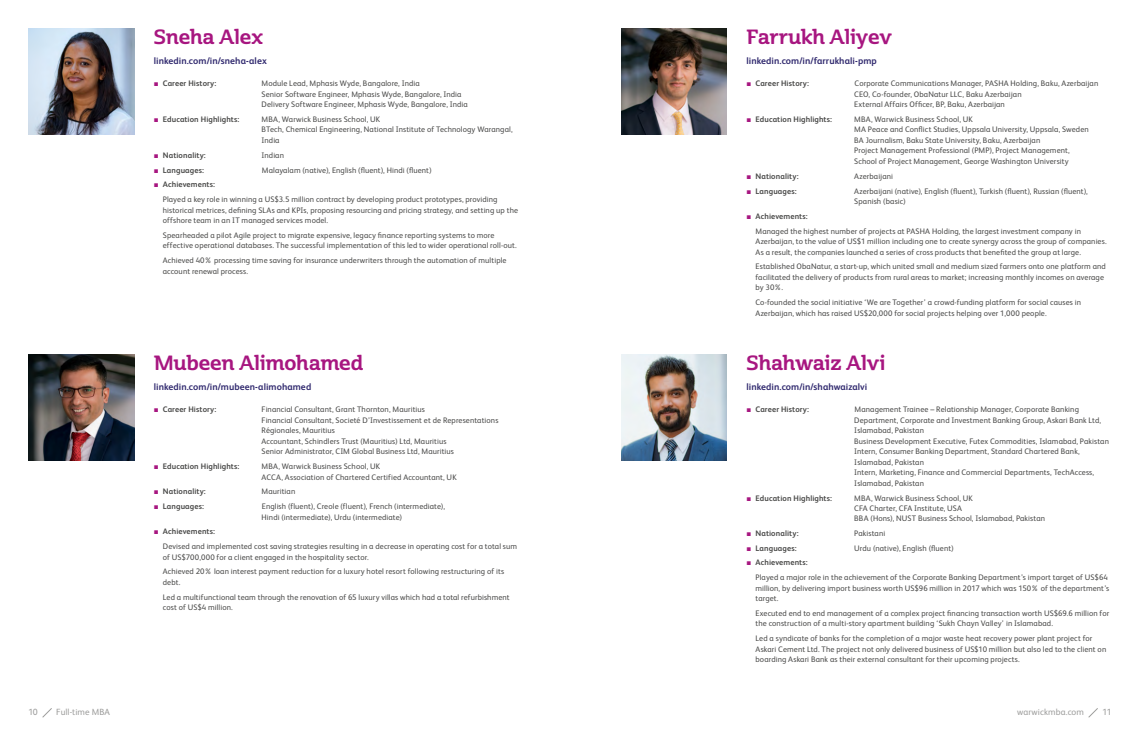
<style>
.page{position:relative;width:1140px;height:743px;background:#fff}
.page>*{position:absolute;margin:0;border:0;box-sizing:border-box;transform-origin:0 0}
.t1{font:20px "Cabrito Semi Nor Bol";letter-spacing:-.01em;color:#a71680}
.t2{font:700 9.5px "FS Albert";letter-spacing:.005em;color:#312a6f}
.t3{font:9px "FS Albert";letter-spacing:.005em;color:#9d9d9c}
.t4{font:8px/10.5px "FS Albert";letter-spacing:.015em;color:#4a4a49}
.t5{font:700 8px "FS Albert";letter-spacing:.01em;color:#4a4a49}
.s1{font-family:"Arial";font-weight:400;color:#a71680}
.s2{font-family:"Arial";color:#a71680}
.s3{font-weight:700}
</style>
<div class="page">
<img style="left:621px;top:354px;width:106px;height:106px">
<img style="left:621px;top:28px;width:106px;height:106px">
<img style="left:28px;top:354px;width:106px;height:106px">
<img style="left:28px;top:28px;width:106px;height:106px">
<svg style="left:1088px;top:708px;width:10px;height:10px"></svg>
<svg style="left:42px;top:708px;width:10px;height:10px"></svg>
<h1 class="t1" style="left:154px;top:24px;width:111px">Sneha Alex</h1>
<p class="t2" style="left:154px;top:54px;width:114px">linkedin.com/in/sneha-alex</p>
<p class="t5" style="left:154px;top:78px;width:64px"><span class="s1">■</span> Career History:</p>
<p class="t4" style="left:261px;top:78px;width:208px">Module Lead, Mphasis Wyde, Bangalore, India<br>Senior Software Engineer, Mphasis Wyde, Bangalore, India<br>Delivery Software Engineer, Mphasis Wyde, Bangalore, India</p>
<p class="t5" style="left:154px;top:114px;width:87px"><span class="s1">■</span> Education Highlights:</p>
<p class="t4" style="left:261px;top:114px;width:252px">MBA, Warwick Business School, UK<br>BTech, Chemical Engineering, National Institute of Technology Warangal,<br>India</p>
<p class="t5" style="left:154px;top:150px;width:54px"><span class="s1">■</span> Nationality:</p>
<p class="t4" style="left:261px;top:149px;width:24px">Indian</p>
<p class="t5" style="left:154px;top:164px;width:52px"><span class="s1">■</span> Languages:</p>
<p class="t4" style="left:262px;top:164px;width:171px">Malayalam (native), English (fluent), Hindi (fluent)</p>
<p class="t4" style="left:163px;top:177px;width:336px;line-height:14.8px;text-indent:-9px"><span class="s2">■</span> <span class="s3">Achievements:<br></span>Played a key role in winning a US$3.5 million contract by developing product prototypes, providing</p>
<p class="t4" style="left:163px;top:204px;width:357px">historical metrices, defining SLAs and KPIs, proposing resourcing and pricing strategy, and setting up the offshore team in an IT managed services model.</p>
<p class="t4" style="left:163px;top:229px;width:355px">Spearheaded a pilot Agile project to migrate expensive, legacy finance reporting systems to more effective operational databases. The successful implementation of this led to wider operational roll-out.</p>
<p class="t4" style="left:163px;top:255px;width:345px">Achieved 40% processing time saving for insurance underwriters through the automation of multiple account renewal process.</p>
<h1 class="t1" style="left:154px;top:350px;width:211px">Mubeen Alimohamed</h1>
<p class="t2" style="left:154px;top:380px;width:159px">linkedin.com/in/mubeen-alimohamed</p>
<p class="t5" style="left:154px;top:404px;width:64px"><span class="s1">■</span> Career History:</p>
<p class="t4" style="left:261px;top:404px;width:238px">Financial Consultant, Grant Thornton, Mauritius<br>Financial Consultant, Societé D’Investissement et de Representations Régionales, Mauritius<br>Accountant, Schindlers Trust (Mauritius) Ltd, Mauritius<br>Senior Administrator, CIM Global Business Ltd, Mauritius</p>
<p class="t5" style="left:154px;top:461px;width:87px"><span class="s1">■</span> Education Highlights:</p>
<p class="t4" style="left:261px;top:461px;width:197px">MBA, Warwick Business School, UK<br>ACCA, Association of Chartered Certified Accountant, UK</p>
<p class="t5" style="left:154px;top:486px;width:54px"><span class="s1">■</span> Nationality:</p>
<p class="t4" style="left:261px;top:486px;width:35px">Mauritian</p>
<p class="t5" style="left:154px;top:501px;width:52px"><span class="s1">■</span> Languages:</p>
<p class="t4" style="left:261px;top:501px;width:185px">English (fluent), Creole (fluent), French (intermediate),<br>Hindi (intermediate), Urdu (intermediate)</p>
<p class="t4" style="left:163px;top:524px;width:356px;line-height:14.8px;text-indent:-9px"><span class="s2">■</span> <span class="s3">Achievements:<br></span>Devised and implemented cost saving strategies resulting in a decrease in operating cost for a total sum</p>
<p class="t4" style="left:163px;top:549px;width:343px;line-height:14.8px">of US$700,000 for a client engaged in the hospitality sector.<br>Achieved 20% loan interest payment reduction for a luxury hotel resort following restructuring of its</p>
<p class="t4" style="left:163px;top:574px;width:348px;line-height:14.8px">debt.<br>Led a multifunctional team through the renovation of 65 luxury villas which had a total refurbishment</p>
<p class="t4" style="left:163px;top:602px;width:72px">cost of US$4 million.</p>
<h1 class="t1" style="left:746px;top:24px;width:147px">Farrukh Aliyev</h1>
<p class="t2" style="left:746px;top:54px;width:132px">linkedin.com/in/farrukhali-pmp</p>
<p class="t5" style="left:746px;top:78px;width:64px"><span class="s1">■</span> Career History:</p>
<p class="t4" style="left:854px;top:78px;width:245px">Corporate Communications Manager, PASHA Holding, Baku, Azerbaijan<br>CEO, Co-founder, ObaNatur LLC, Baku Azerbaijan<br>External Affairs Officer, BP, Baku, Azerbaijan</p>
<p class="t5" style="left:746px;top:114px;width:87px"><span class="s1">■</span> Education Highlights:</p>
<p class="t4" style="left:854px;top:114px;width:236px">MBA, Warwick Business School, UK<br>MA Peace and Conflict Studies, Uppsala University, Uppsala, Sweden BA Journalism, Baku State University, Baku, Azerbaijan<br>Project Management Professional (PMP), Project Management, School of Project Management, George Washington University</p>
<p class="t5" style="left:746px;top:170px;width:54px"><span class="s1">■</span> Nationality:</p>
<p class="t4" style="left:854px;top:170px;width:40px">Azerbaijani</p>
<p class="t5" style="left:746px;top:185px;width:52px"><span class="s1">■</span> Languages:</p>
<p class="t4" style="left:854px;top:185px;width:235px">Azerbaijani (native), English (fluent), Turkish (fluent), Russian (fluent),<br>Spanish (basic)</p>
<p class="t4" style="left:755px;top:208px;width:327px;line-height:14.8px;text-indent:-9px"><span class="s2">■</span> <span class="s3">Achievements:<br></span>Managed the highest number of projects at PASHA Holding, the largest investment company in</p>
<p class="t4" style="left:755px;top:236px;width:353px">Azerbaijan, to the value of US$1 million including one to create synergy across the group of companies.<br>As a result, the companies launched a series of cross products that benefited the group at large.</p>
<p class="t4" style="left:755px;top:261px;width:352px">Established ObaNatur, a start-up, which united small and medium sized farmers onto one platform and facilitated the delivery of products from rural areas to market; increasing monthly incomes on average by 30%.</p>
<p class="t4" style="left:755px;top:297px;width:327px">Co-founded the social initiative ‘We are Together’ a crowd-funding platform for social causes in<br>Azerbaijan, which has raised US$20,000 for social projects helping over 1,000 people.</p>
<h1 class="t1" style="left:746px;top:350px;width:141px">Shahwaiz Alvi</h1>
<p class="t2" style="left:746px;top:380px;width:122px">linkedin.com/in/shahwaizalvi</p>
<p class="t5" style="left:746px;top:404px;width:64px"><span class="s1">■</span> Career History:</p>
<p class="t4" style="left:854px;top:404px;width:256px">Management Trainee – Relationship Manager, Corporate Banking Department, Corporate and Investment Banking Group, Askari Bank Ltd, Islamabad, Pakistan<br>Business Development Executive, Futex Commodities, Islamabad, Pakistan Intern, Consumer Banking Department, Standard Chartered Bank, Islamabad, Pakistan<br>Intern, Marketing, Finance and Commercial Departments, TechAccess, Islamabad, Pakistan</p>
<p class="t5" style="left:746px;top:492px;width:87px"><span class="s1">■</span> Education Highlights:</p>
<p class="t4" style="left:854px;top:492px;width:192px;line-height:10.2px">MBA, Warwick Business School, UK<br>CFA Charter, CFA Institute, USA<br>BBA (Hons), NUST Business School, Islamabad, Pakistan</p>
<p class="t5" style="left:746px;top:527px;width:54px"><span class="s1">■</span> Nationality:</p>
<p class="t4" style="left:854px;top:527px;width:33px">Pakistani</p>
<p class="t5" style="left:746px;top:542px;width:52px"><span class="s1">■</span> Languages:</p>
<p class="t4" style="left:854px;top:542px;width:101px">Urdu (native), English (fluent)</p>
<p class="t4" style="left:755px;top:555px;width:354px;line-height:14.8px;text-indent:-9px"><span class="s2">■</span> <span class="s3">Achievements:<br></span>Played a major role in the achievement of the Corporate Banking Department’s import target of US$64</p>
<p class="t4" style="left:755px;top:582px;width:355px">million, by delivering import business worth US$96 million in 2017 which was 150% of the department’s target.</p>
<p class="t4" style="left:755px;top:607px;width:355px">Executed end to end management of a complex project financing transaction worth US$69.6 million for the construction of a multi-story apartment building ‘Sukh Chayn Valley’ in Islamabad.</p>
<p class="t4" style="left:755px;top:633px;width:352px">Led a syndicate of banks for the completion of a major waste heat recovery power plant project for<br>Askari Cement Ltd. The project not only delivered business of US$10 million but also led to the client on boarding Askari Bank as their external consultant for their upcoming projects.</p>
<p class="t3" style="left:28px;top:706px;width:11px">10</p>
<p class="t3" style="left:56px;top:706px;width:55px">Full-time MBA</p>
<p class="t3" style="left:1017px;top:706px;width:68px">warwickmba.com</p>
<p class="t3" style="left:1102px;top:706px;width:11px">11</p>
</div>
